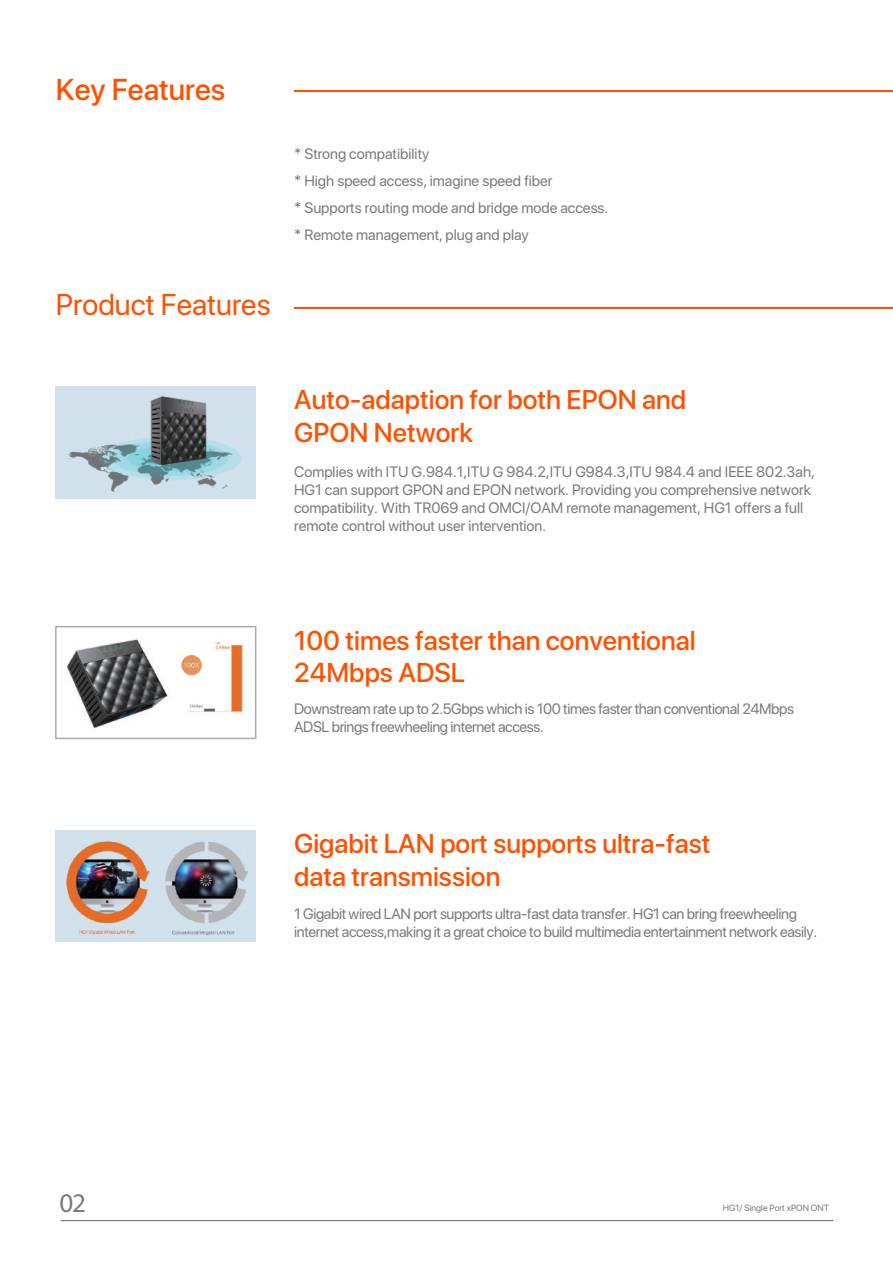
<style>
.page{position:relative;width:893px;height:1263px;background:#fff}
.page>*{position:absolute;margin:0;border:0;box-sizing:border-box;transform-origin:0 0}
.t1{font:30px "SF Pro Display";color:#ff5000}
.t2{font:500 30px "SF Pro Display";color:#ff5000}
.t3{font:500 27px/32.4px "SF Pro Display";color:#ff5000}
.t4{font:27px "Myriad Pro";color:#7a7a7d}
.t5{font:15px/18px "SF Pro Display";letter-spacing:-.025em;color:#7a7a7d}
.t6{font:15px/18px "SF Pro Display";color:#7a7a7d}
.t7{font:15px/27px "SF Pro Display";color:#797a7e}
.t8{font:9px "SF Pro Display";color:#7a7a7d}
</style>
<div class="page">
<hr style="left:294px;top:307px;width:599px;height:2px;background:#ff5000">
<hr style="left:61px;top:1220px;width:772px;height:1px;background:#656568">
<hr style="left:294px;top:90px;width:599px;height:2px;background:#ff5000">
<img style="left:56px;top:830px;width:200px;height:112px">
<img style="left:67px;top:639px;width:176px;height:90px">
<div style="left:55px;top:626px;width:201px;height:113px;border:2px solid #a8abae"></div>
<img style="left:56px;top:386px;width:200px;height:112px">
<h1 class="t2" style="left:56px;top:68px;width:171px">Key Features</h1>
<h1 class="t1" style="left:56px;top:281px;width:216px">Product Features</h1>
<p class="t7" style="left:294px;top:140px;width:316px">* Strong compatibility<br>* High speed access, imagine speed fiber<br>* Supports routing mode and bridge mode access. * Remote management, plug and play</p>
<h2 class="t3" style="left:294px;top:385px;width:394px">Auto-adaption for both EPON and<br>GPON Network</h2>
<p class="t6" style="left:294px;top:462px;width:522px">Complies with ITU G.984.1,ITU G 984.2,ITU G984.3,ITU 984.4 and IEEE 802.3ah, HG1 can support GPON and EPON network. Providing you comprehensive network compatibility. With TR069 and OMCI/OAM remote management, HG1 offers a full remote control without user intervention.</p>
<h2 class="t3" style="left:294px;top:625px;width:403px">100 times faster than conventional<br>24Mbps ADSL</h2>
<p class="t5" style="left:294px;top:699px;width:501px">Downstream rate up to 2.5Gbps which is 100 times faster than conventional 24Mbps<br>ADSL brings freewheeling internet access.</p>
<h2 class="t3" style="left:294px;top:829px;width:418px">Gigabit LAN port supports ultra-fast data transmission</h2>
<p class="t5" style="left:294px;top:905px;width:525px">1 Gigabit wired LAN port supports ultra-fast data transfer. HG1 can bring freewheeling internet access,making it a great choice to build multimedia entertainment network easily.</p>
<h2 class="t4" style="left:60px;top:1188px;width:28px">02</h2>
<p class="t8" style="left:723px;top:1201px;width:108px">HG1/ Single Port xPON ONT</p>
</div>
